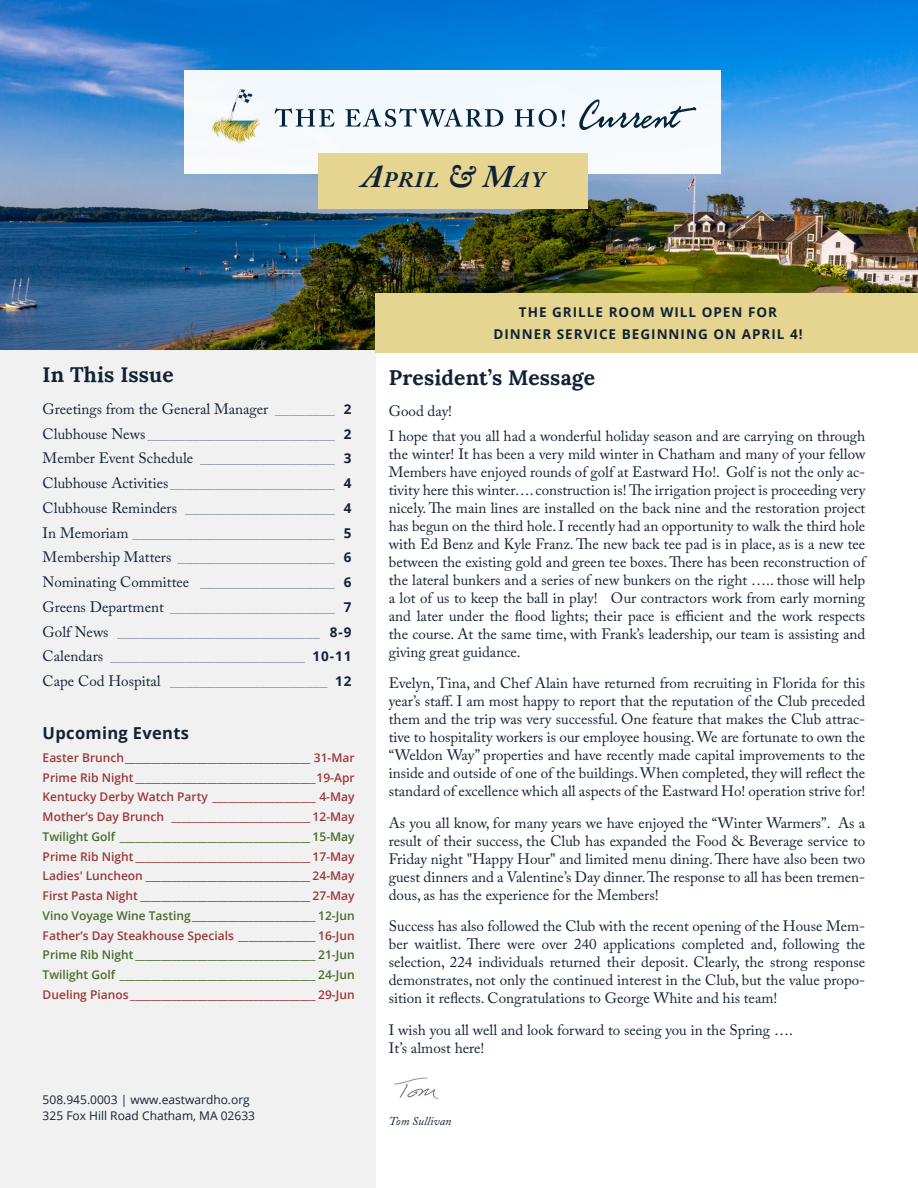
<style>
.page{position:relative;width:918px;height:1188px;background:#fff}
.page>*{position:absolute;margin:0;border:0;box-sizing:border-box;transform-origin:0 0}
.t1{font:italic 700 22.05px "Adobe Caslon Pro";color:#122236}
.t2{font:700 21px "Lora";letter-spacing:.01em;color:#122236}
.t3{font:700 16.5px "Open Sans";letter-spacing:.02em;color:#122236}
.t4{font:15px/18px "Adobe Caslon Pro";letter-spacing:.07em;color:#122236;text-align:justify}
.t5{font:15px "Adobe Caslon Pro";color:#88919a}
.t6{font:15px/18px "Adobe Caslon Pro";letter-spacing:.005em;color:#122236}
.Paragraph_White{font:700 13.5px "Open Sans";letter-spacing:.075em;color:#122236}
.t7{font:600 12px "Open Sans";color:#9c3737}
.t8{font:600 12px "Open Sans";color:#486b2a}
.t9{font:12px/16.5px "Open Sans";color:#122236}
.t10{font:italic 12px "Adobe Caslon Pro";color:#122236}
.s1{font-size:31.5px}
.s2{color:#88919a}
.s3{font-family:"Open Sans";font-weight:700;font-size:13.5px}
.s4{color:#122236}
.s5{font-family:"Open Sans";font-weight:700;font-size:13.5px;color:#122236}
</style>
<div class="page">
<img style="left:0;top:0;width:918px;height:351px">
<div style="left:0;top:351px;width:376px;height:837px;background:#f1f1f2"></div>
<div style="left:184px;top:70px;width:537px;height:104px;background:#f5f9fd"></div>
<div style="left:318px;top:153px;width:270px;height:56px;background:#e6d590"></div>
<svg style="left:275px;top:108px;width:60px;height:19px"></svg>
<svg style="left:345px;top:108px;width:158px;height:19px"></svg>
<svg style="left:515px;top:109px;width:50px;height:18px"></svg>
<svg style="left:579px;top:99px;width:117px;height:31px"></svg>
<img style="left:212px;top:88px;width:49px;height:56px">
<div style="left:376px;top:294px;width:542px;height:59px;background:#e6d590"></div>
<img style="left:394px;top:1077px;width:45px;height:22px">
<h1 class="t1" style="left:361px;top:166px;width:184px"><span class="s1">A</span>pril <span class="s1">&amp; M</span>ay</h1>
<h2 class="t2" style="left:43px;top:357px;width:133px">In This Issue</h2>
<p class="t4" style="left:43px;top:400px;width:311px">Greetings from the General Manager <span class="s2">________</span> <span class="s3">2</span></p>
<p class="t5" style="left:43px;top:425px;width:311px"><span class="s4">Clubhouse News</span> _________________________ <span class="s5">2</span></p>
<p class="t4" style="left:43px;top:449px;width:311px">Member Event Schedule <span class="s2">__________________</span> <span class="s3">3</span></p>
<p class="t5" style="left:43px;top:474px;width:311px"><span class="s4">Clubhouse Activities</span>______________________ <span class="s5">4</span></p>
<p class="t5" style="left:43px;top:499px;width:311px"><span class="s4">Clubhouse Reminders</span> ____________________ <span class="s5">4</span></p>
<p class="t5" style="left:43px;top:524px;width:311px"><span class="s4">In Memoriam</span> ___________________________ <span class="s5">5</span></p>
<p class="t5" style="left:43px;top:548px;width:311px"><span class="s4">Membership Matters</span> _____________________ <span class="s5">6</span></p>
<p class="t4" style="left:43px;top:573px;width:311px">Nominating Committee <span class="s2">__________________</span> <span class="s3">6</span></p>
<p class="t5" style="left:43px;top:598px;width:311px"><span class="s4">Greens Department</span> ______________________ <span class="s5">7</span></p>
<p class="t5" style="left:43px;top:623px;width:311px"><span class="s4">Golf News</span> ___________________________ <span class="s5">8-9</span></p>
<p class="t5" style="left:43px;top:647px;width:311px"><span class="s4">Calendars</span> __________________________ <span class="s5">10-11</span></p>
<p class="t5" style="left:43px;top:672px;width:311px"><span class="s4">Cape Cod Hospital</span> _____________________ <span class="s5">12</span></p>
<p class="t3" style="left:43px;top:721px;width:148px">Upcoming Events</p>
<p class="t7" style="left:43px;top:749px;width:314px">Easter Brunch____________________________________ 31-Mar</p>
<p class="t7" style="left:43px;top:769px;width:314px">Prime Rib Night ___________________________________19-Apr</p>
<p class="t7" style="left:43px;top:789px;width:314px">Kentucky Derby Watch Party ____________________ 4-May</p>
<p class="t7" style="left:43px;top:809px;width:314px">Mother’s Day Brunch ___________________________ 12-May</p>
<p class="t8" style="left:43px;top:828px;width:314px">Twilight Golf _____________________________________ 15-May</p>
<p class="t7" style="left:43px;top:848px;width:314px">Prime Rib Night __________________________________ 17-May</p>
<p class="t7" style="left:43px;top:868px;width:314px">Ladies' Luncheon ________________________________ 24-May</p>
<p class="t7" style="left:43px;top:888px;width:314px">First Pasta Night _________________________________ 27-May</p>
<p class="t8" style="left:43px;top:907px;width:314px">Vino Voyage Wine Tasting________________________ 12-Jun</p>
<p class="t7" style="left:43px;top:927px;width:314px">Father’s Day Steakhouse Specials _______________ 16-Jun</p>
<p class="t8" style="left:43px;top:947px;width:314px">Prime Rib Night ___________________________________ 21-Jun</p>
<p class="t8" style="left:43px;top:966px;width:314px">Twilight Golf ______________________________________ 24-Jun</p>
<p class="t7" style="left:43px;top:986px;width:314px">Dueling Pianos ____________________________________ 29-Jun</p>
<p class="t9" style="left:43px;top:1091px;width:214px">508.945.0003 | www.eastwardho.org<br>325 Fox Hill Road Chatham, MA 02633</p>
<p class="Paragraph_White" style="left:519px;top:303px;width:260px">THE GRILLE ROOM WILL OPEN FOR</p>
<p class="Paragraph_White" style="left:493px;top:325px;width:311px">DINNER SERVICE BEGINNING ON APRIL 4!</p>
<h2 class="t2" style="left:389px;top:359px;width:208px">President’s Message</h2>
<p class="t4" style="left:389px;top:402px;width:65px">Good day!</p>
<p class="t4" style="left:389px;top:427px;width:480px;text-align:left">I hope that you all had a wonderful holiday season and are carrying on through the winter! It has been a very mild winter in Chatham and many of your fellow Members have enjoyed rounds of golf at Eastward Ho!. Golf is not the only ac&shy;tivity here this winter…. construction is! The irrigation project is proceeding very nicely. The main lines are installed on the back nine and the restoration project has begun on the third hole. I recently had an opportunity to walk the third hole with Ed Benz and Kyle Franz. The new back tee pad is in place, as is a new tee between the existing gold and green tee boxes. There has been reconstruction of the lateral bunkers and a series of new bunkers on the right ….. those will help a lot of us to keep the ball in play! Our contractors work from early morning and later under the flood lights; their pace is efficient and the work respects the course. At the same time, with Frank’s leadership, our team is assisting and giving great guidance.</p>
<p class="t4" style="left:389px;top:674px;width:478px">Evelyn, Tina, and Chef Alain have returned from recruiting in Florida for this year’s staff. I am most happy to report that the reputation of the Club preceded them and the trip was very successful. One feature that makes the Club attrac&shy;tive to hospitality workers is our employee housing. We are fortunate to own the “Weldon Way” properties and have recently made capital improvements to the inside and outside of one of the buildings. When completed, they will reflect the standard of excellence which all aspects of the Eastward Ho! operation strive for!</p>
<p class="t4" style="left:389px;top:814px;width:478px">As you all know, for many years we have enjoyed the “Winter Warmers”. As a result of their success, the Club has expanded the Food &amp; Beverage service to Friday night "Happy Hour" and limited menu dining. There have also been two guest dinners and a Valentine’s Day dinner. The response to all has been tremen&shy;dous, as has the experience for the Members!</p>
<p class="t4" style="left:389px;top:917px;width:478px">Success has also followed the Club with the recent opening of the House Mem&shy;ber waitlist. There were over 240 applications completed and, following the selection, 224 individuals returned their deposit. Clearly, the strong response demonstrates, not only the continued interest in the Club, but the value propo&shy;sition it reflects. Congratulations to George White and his team!</p>
<p class="t6" style="left:389px;top:1021px;width:406px">I wish you all well and look forward to seeing you in the Spring ….<br>It’s almost here!</p>
<p class="t10" style="left:389px;top:1114px;width:64px">Tom Sullivan</p>
</div>
